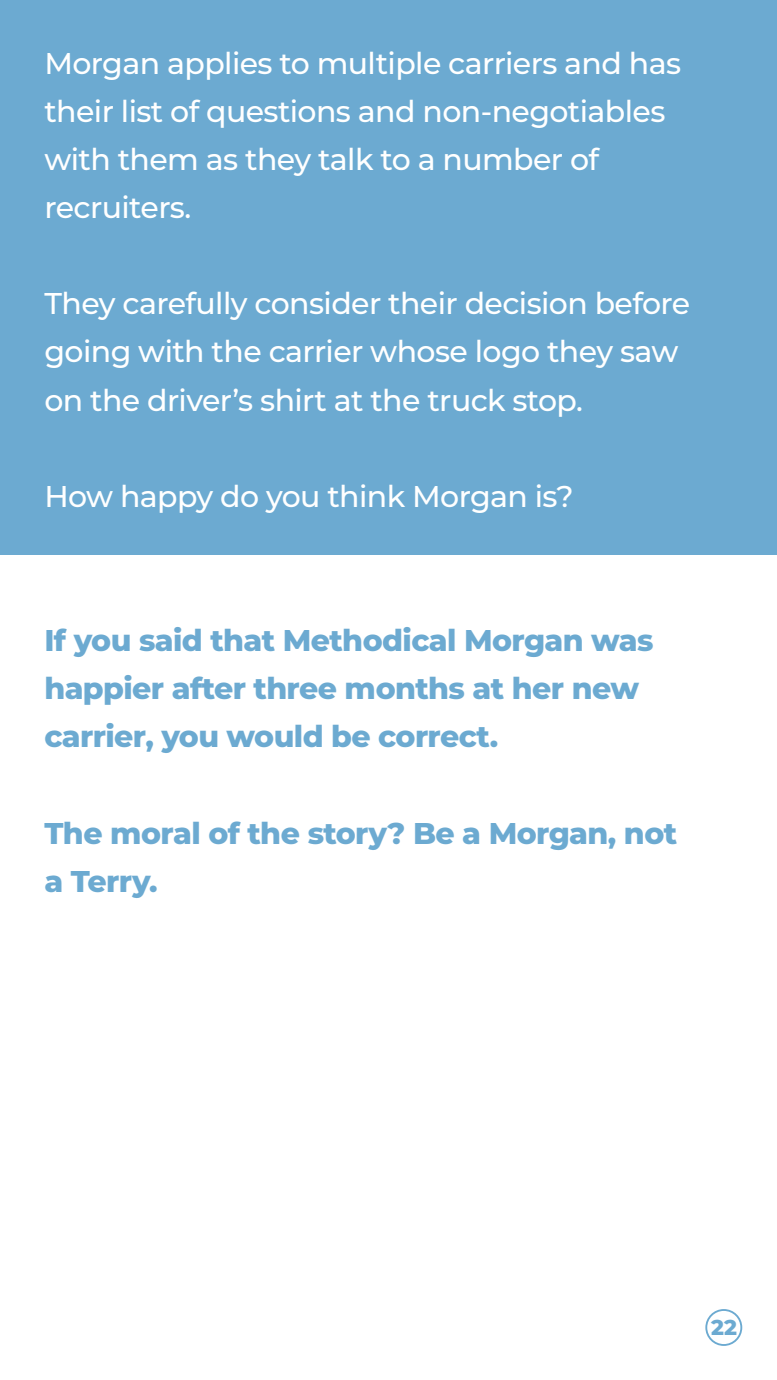
<style>
.page{position:relative;width:777px;height:1380px;background:#fff}
.page>*{position:absolute;margin:0;border:0;box-sizing:border-box;transform-origin:0 0}
.t1{font:500 30px/48.1px "Montserrat";letter-spacing:-.02em;color:#fff}
.t2{font:800 30px/48.1px "Montserrat";letter-spacing:-.02em;color:#6caad1}
.t3{font:800 21.5px "Montserrat";color:#6caad1}
</style>
<div class="page">
<div style="left:0;top:0;width:776px;height:555px;background:#6caad1"></div>
<div style="left:705px;top:1309px;width:37px;height:37px;border:2px solid #6caad1;border-radius:50%"></div>
<p class="t1" style="left:44px;top:38px;width:638px">Morgan applies to multiple carriers and has their list of questions and non-negotiables with them as they talk to a number of recruiters.</p>
<p class="t1" style="left:44px;top:278px;width:647px">They carefully consider their decision before going with the carrier whose logo they saw on the driver’s shirt at the truck stop.</p>
<p class="t1" style="left:44px;top:471px;width:530px">How happy do you think Morgan is?</p>
<p class="t2" style="left:44px;top:615px;width:610px">If you said that Methodical Morgan was happier after three months at her new carrier, you would be correct.</p>
<p class="t2" style="left:44px;top:807px;width:634px">The moral of the story? Be a Morgan, not a Terry.</p>
<p class="t3" style="left:711px;top:1311px;width:27px">22</p>
</div>
